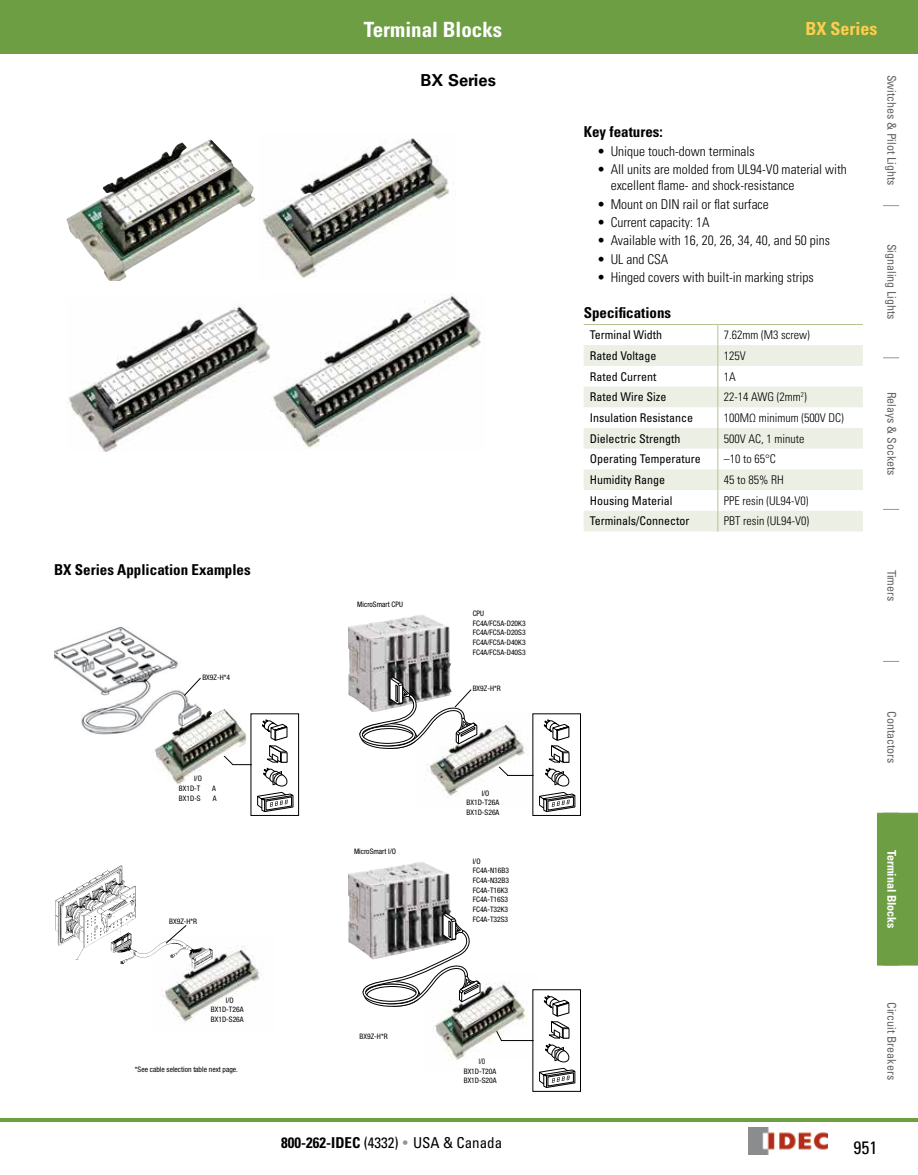
<style>
.page{position:relative;width:918px;height:1175px;background:#fff}
.page>*{position:absolute;margin:0;border:0;box-sizing:border-box;transform-origin:0 0}
.t1{font:700 condensed 21px "Univers LT Std";color:#fff}
.t2{font:700 condensed 18px "Univers LT Std";color:#ffce4e}
.t3{font:condensed 18px "Univers LT Std";color:#000}
.t4{font:700 16.5px "Univers LT Std";color:#000}
.t5{font:700 condensed 15px "Univers LT Std";color:#000}
.t6{font:condensed 15px "Univers LT Std";color:#000}
.t7{font:300 condensed 13.5px/16.2px "Univers LT Std";color:#000}
.t8{font:condensed 12px "Univers LT Std";color:#000}
.t9{font:300 condensed 12px "Univers LT Std";color:#000}
.t10{font:condensed 12px "Univers LT Std";color:#636466}
.t11{font:700 condensed 12px "Univers LT Std";color:#fff}
.t12{font:condensed 7.5px/9.8px "Helvetica Neue LT Std";color:#000}
.t13{font:condensed 7.5px/9.8px "Helvetica Neue LT Std";color:#000;text-align:center;scale:.82 1}
.s1{font-weight:700}
.s2{color:#939598}
</style>
<div class="page">
<svg style="left:883px;top:205px;width:16px;height:1px"></svg>
<svg style="left:883px;top:357px;width:16px;height:1px"></svg>
<svg style="left:883px;top:509px;width:16px;height:1px"></svg>
<svg style="left:883px;top:661px;width:16px;height:1px"></svg>
<div style="left:877px;top:813px;width:41px;height:152px;background:#6d9e43"></div>
<div style="left:0;top:0;width:918px;height:54px;background:#6d9e43"></div>
<img style="left:748px;top:1127px;width:80px;height:27px">
<hr style="left:0;top:1118px;width:918px;height:3px;background:#6d9e43">
<img style="left:66px;top:139px;width:189px;height:142px">
<img style="left:262px;top:138px;width:188px;height:140px">
<img style="left:68px;top:305px;width:202px;height:146px">
<img style="left:273px;top:295px;width:209px;height:153px">
<svg style="left:584px;top:345px;width:279px;height:186px;fill:#ecefe4"></svg>
<hr style="left:584px;top:324px;width:134px;height:1px;background:#b2c594">
<hr style="left:718px;top:324px;width:145px;height:1px;background:#b2c594">
<svg style="left:717px;top:325px;width:1px;height:206px"></svg>
<img style="left:444px;top:1041px;width:47px;height:19px">
<img style="left:472px;top:721px;width:35px;height:34px">
<img style="left:162px;top:954px;width:61px;height:68px">
<img style="left:54px;top:627px;width:125px;height:108px">
<img style="left:348px;top:615px;width:104px;height:73px">
<svg style="left:359px;top:677px;width:119px;height:72px"></svg>
<div style="left:151px;top:624px;width:153px;height:18px;background:#fff"></div>
<div style="left:464px;top:1058px;width:64px;height:45px;background:#fff"></div>
<svg style="left:507px;top:713px;width:74px;height:103px"></svg>
<div style="left:473px;top:670px;width:61px;height:31px;background:#fff"></div>
<svg style="left:501px;top:989px;width:80px;height:102px"></svg>
<svg style="left:165px;top:688px;width:307px;height:67px"></svg>
<svg style="left:55px;top:865px;width:158px;height:103px"></svg>
<svg style="left:223px;top:755px;width:286px;height:286px"></svg>
<svg style="left:183px;top:677px;width:19px;height:19px"></svg>
<img style="left:151px;top:708px;width:95px;height:80px">
<h1 class="t1" style="left:364px;top:17px;width:140px">Terminal Blocks</h1>
<h2 class="t2" style="left:806px;top:18px;width:73px">BX Series</h2>
<h3 class="t4" style="left:421px;top:70px;width:77px">BX Series</h3>
<h3 class="t5" style="left:584px;top:123px;width:81px">Key features:</h3>
<h3 class="t7" style="left:597px;top:143px;width:159px">• Unique touch-down terminals</h3>
<h3 class="t7" style="left:611px;top:161px;width:238px;text-indent:-14px">• All units are molded from UL94-V0 material with excellent flame- and shock-resistance</h3>
<h3 class="t7" style="left:597px;top:196px;width:173px">• Mount on DIN rail or flat surface</h3>
<h3 class="t7" style="left:597px;top:214px;width:114px">• Current capacity: 1A</h3>
<h3 class="t7" style="left:597px;top:232px;width:234px">• Available with 16, 20, 26, 34, 40, and 50 pins</h3>
<h3 class="t7" style="left:597px;top:251px;width:73px">• UL and CSA</h3>
<h3 class="t7" style="left:597px;top:269px;width:218px">• Hinged covers with built-in marking strips</h3>
<h3 class="t5" style="left:584px;top:303px;width:89px">Specifications</h3>
<h3 class="t8" style="left:590px;top:327px;width:74px">Terminal Width</h3>
<h3 class="t9" style="left:724px;top:328px;width:87px">7.62mm (M3 screw)</h3>
<h3 class="t8" style="left:590px;top:348px;width:68px">Rated Voltage</h3>
<h3 class="t9" style="left:724px;top:348px;width:23px">125V</h3>
<h3 class="t8" style="left:590px;top:369px;width:68px">Rated Current</h3>
<h3 class="t9" style="left:724px;top:369px;width:13px">1A</h3>
<h3 class="t8" style="left:590px;top:389px;width:78px">Rated Wire Size</h3>
<h3 class="t9" style="left:724px;top:390px;width:84px">22-14 AWG (2mm<sup>2</sup>)</h3>
<h3 class="t8" style="left:590px;top:410px;width:105px">Insulation Resistance</h3>
<h3 class="t9" style="left:724px;top:410px;width:122px">100MΩ minimum (500V DC)</h3>
<h3 class="t8" style="left:590px;top:431px;width:92px">Dielectric Strength</h3>
<h3 class="t9" style="left:724px;top:431px;width:82px">500V AC, 1 minute</h3>
<h3 class="t8" style="left:590px;top:451px;width:113px">Operating Temperature</h3>
<h3 class="t9" style="left:724px;top:452px;width:54px">–10 to 65°C</h3>
<h3 class="t8" style="left:590px;top:472px;width:77px">Humidity Range</h3>
<h3 class="t9" style="left:724px;top:472px;width:61px">45 to 85% RH</h3>
<h3 class="t8" style="left:590px;top:493px;width:84px">Housing Material</h3>
<h3 class="t9" style="left:724px;top:493px;width:86px">PPE resin (UL94-V0)</h3>
<h3 class="t8" style="left:590px;top:513px;width:101px">Terminals/Connector</h3>
<h3 class="t9" style="left:724px;top:514px;width:87px">PBT resin (UL94-V0)</h3>
<h3 class="t10" style="left:899px;top:75px;width:112px;rotate:90deg">Switches &amp; Pilot Lights</h3>
<h3 class="t10" style="left:899px;top:244px;width:77px;rotate:90deg">Signaling Lights</h3>
<h3 class="t10" style="left:899px;top:391px;width:85px;rotate:90deg">Relays &amp; Sockets</h3>
<h3 class="t5" style="left:54px;top:561px;width:198px">BX Series Application Examples</h3>
<p class="t12" style="left:202px;top:672px;width:29px">BX9Z-H*4</p>
<p class="t12" style="left:357px;top:600px;width:47px">MicroSmart CPU</p>
<p class="t12" style="left:473px;top:608px;width:54px">CPU<br>FC4A/FC5A-D20K3<br>FC4A/FC5A-D20S3<br>FC4A/FC5A-D40K3<br>FC4A/FC5A-D40S3</p>
<p class="t12" style="left:473px;top:683px;width:29px">BX9Z-H*R</p>
<p class="t12" style="left:179px;top:773px;width:24px;text-align:right">I/O<br>BX1D-T</p>
<p class="t12" style="left:212px;top:783px;width:5px">A</p>
<p class="t12" style="left:179px;top:793px;width:23px">BX1D-S</p>
<p class="t12" style="left:213px;top:793px;width:5px">A</p>
<p class="t12" style="left:467px;top:788px;width:34px;text-indent:15px">I/O<br>BX1D-T26A<br>BX1D-S26A</p>
<p class="t12" style="left:169px;top:916px;width:29px">BX9Z-H*R</p>
<p class="t12" style="left:354px;top:846px;width:44px">MicroSmart I/O</p>
<p class="t12" style="left:473px;top:856px;width:38px">I/O<br>FC4A-N16B3<br>FC4A-N32B3<br>FC4A-T16K3<br>FC4A-T16S3<br>FC4A-T32K3<br>FC4A-T32S3</p>
<h3 class="t10" style="left:899px;top:569px;width:33px;rotate:90deg">Timers</h3>
<h3 class="t10" style="left:899px;top:711px;width:54px;rotate:90deg">Contactors</h3>
<h3 class="t11" style="left:899px;top:849px;width:81px;rotate:90deg">Terminal Blocks</h3>
<p class="t12" style="left:211px;top:995px;width:34px;text-indent:15px">I/O<br>BX1D-T26A<br>BX1D-S26A</p>
<p class="t12" style="left:135px;top:1064px;width:105px">*See cable selection table next page.</p>
<p class="t12" style="left:360px;top:1031px;width:29px">BX9Z-H*R</p>
<p class="t13" style="left:464px;top:1056px;width:42px">I/O<br>BX1D-T20A<br>BX1D-S20A</p>
<h3 class="t6" style="left:281px;top:1132px;width:222px"><span class="s1">800-262-IDEC</span> (4332) <span class="s2">•</span> USA &amp; Canada</h3>
<h3 class="t10" style="left:899px;top:1002px;width:79px;rotate:90deg">Circuit Breakers</h3>
<h2 class="t3" style="left:854px;top:1136px;width:25px">951</h2>
</div>
